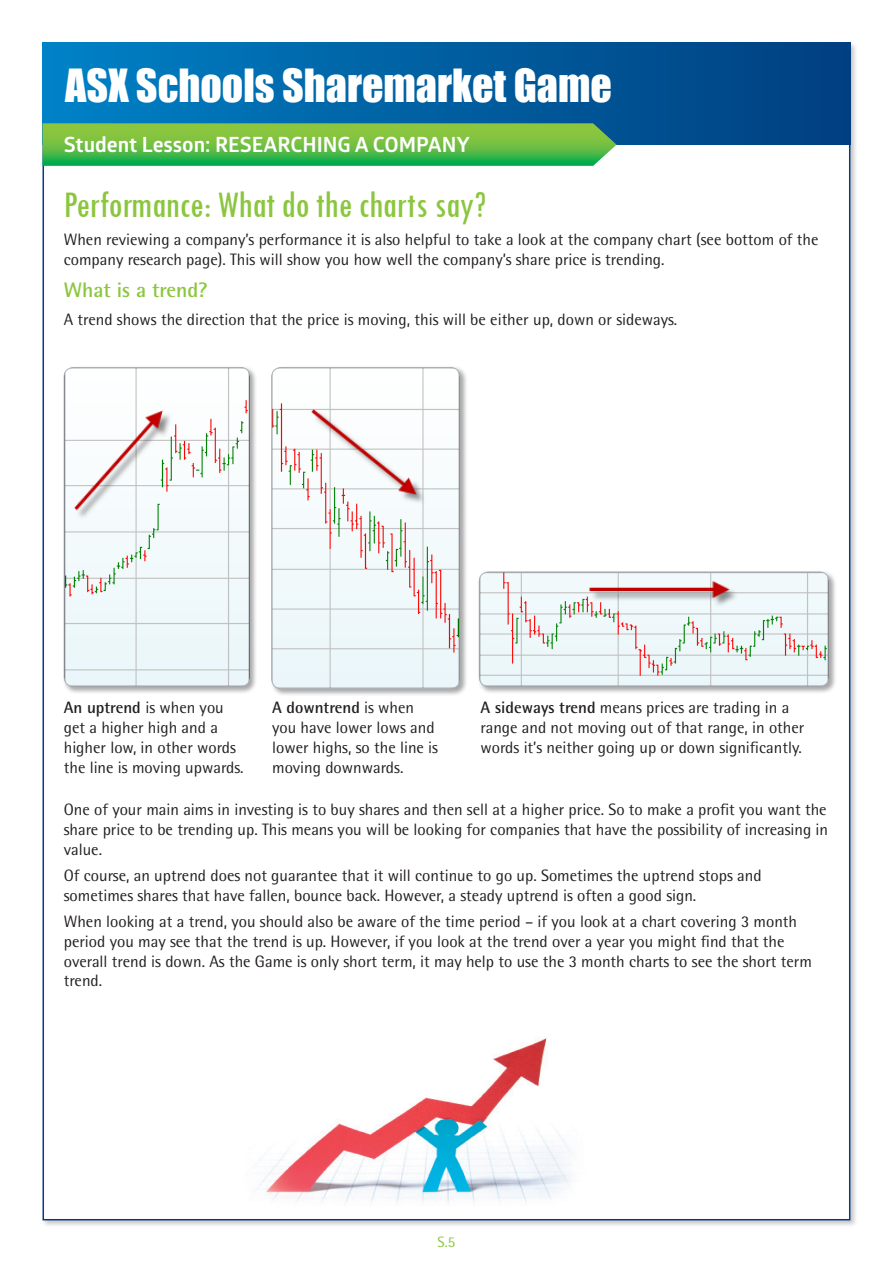
<style>
.page{position:relative;width:893px;height:1263px;background:#fff}
.page>*{position:absolute;margin:0;border:0;box-sizing:border-box;transform-origin:0 0}
.t1{font:42px "Impact";color:#fff}
._1_Page_headings{font:condensed 39px "Tw Cen";letter-spacing:-.01em;color:#8bc63e}
.t2{font:700 21px "Glober";color:#fff}
._3_Subheading_1{font:700 21px "Rotis Semi Sans Pro";color:#8bc63e}
._4_Body{font:16.5px/19.8px "Rotis Semi Sans Pro";color:#231f20}
.t3{font:15px "Rotis Semi Sans Pro";color:#8bc63e}
.s1{font-weight:700}
</style>
<div class="page">
<div style="left:41px;top:41px;width:817px;height:1187px;background:#231f20;opacity:.25"></div>
<div style="left:43px;top:43px;width:807px;height:1177px;background:#fff;border:2px solid #013e80"></div>
<div style="left:43px;top:43px;width:807px;height:102px;background:linear-gradient(to right,#0081c5,#003e7f)"></div>
<svg style="left:43px;top:123px;width:574px;height:43px;background:#60bb48"></svg>
<img style="left:256px;top:1038px;width:316px;height:165px">
<div style="left:477px;top:570px;width:360px;height:124px;background:#231f20;opacity:.4"></div>
<img style="left:479px;top:572px;width:350px;height:114px">
<div style="left:479px;top:572px;width:350px;height:115px;border:1px solid #aeb3b8;border-radius:9px"></div>
<div style="left:62px;top:365px;width:196px;height:329px;background:#231f20;opacity:.4"></div>
<img style="left:64px;top:368px;width:186px;height:318px">
<div style="left:64px;top:367px;width:186px;height:320px;border:1px solid #aeb3b8;border-radius:9px"></div>
<div style="left:270px;top:365px;width:198px;height:331px;background:#231f20;opacity:.4"></div>
<img style="left:272px;top:368px;width:188px;height:320px">
<div style="left:271px;top:367px;width:189px;height:322px;border:1px solid #aeb3b8;border-radius:9px"></div>
<h1 class="t1" style="left:65px;top:53px;width:548px">ASX Schools Sharemarket Game</h1>
<p class="t2" style="left:64px;top:130px;width:408px">Student Lesson: RESEARCHING A COMPANY</p>
<p class="_1_Page_headings" style="left:64px;top:181px;width:424px">Performance: What do the charts say?</p>
<p class="_4_Body" style="left:64px;top:230px;width:756px">When reviewing a company’s performance it is also helpful to take a look at the company chart (see bottom of the company research page). This will show you how well the company’s share price is trending.</p>
<p class="_3_Subheading_1" style="left:64px;top:276px;width:145px">What is a trend?</p>
<p class="_4_Body" style="left:64px;top:309px;width:615px">A trend shows the direction that the price is moving, this will be either up, down or sideways.</p>
<p class="_4_Body" style="left:64px;top:698px;width:181px"><span class="s1">An uptrend</span> is when you get a higher high and a higher low, in other words the line is moving upwards.</p>
<p class="_4_Body" style="left:272px;top:698px;width:167px"><span class="s1">A downtrend</span> is when you have lower lows and lower highs, so the line is moving downwards.</p>
<p class="_4_Body" style="left:480px;top:698px;width:325px"><span class="s1">A sideways trend</span> means prices are trading in a range and not moving out of that range, in other words it’s neither going up or down significantly.</p>
<p class="_4_Body" style="left:64px;top:800px;width:766px;text-align:justify">One of your main aims in investing is to buy shares and then sell at a higher price. So to make a profit you want the share price to be trending up. This means you will be looking for companies that have the possibility of increasing in value.</p>
<p class="_4_Body" style="left:64px;top:865px;width:699px">Of course, an uptrend does not guarantee that it will continue to go up. Sometimes the uptrend stops and sometimes shares that have fallen, bounce back. However, a steady uptrend is often a good sign.</p>
<p class="_4_Body" style="left:64px;top:911px;width:750px">When looking at a trend, you should also be aware of the time period – if you look at a chart covering 3 month period you may see that the trend is up. However, if you look at the trend over a year you might find that the overall trend is down. As the Game is only short term, it may help to use the 3 month charts to see the short term trend.</p>
<p class="t3" style="left:438px;top:1233px;width:19px">S.5</p>
</div>
